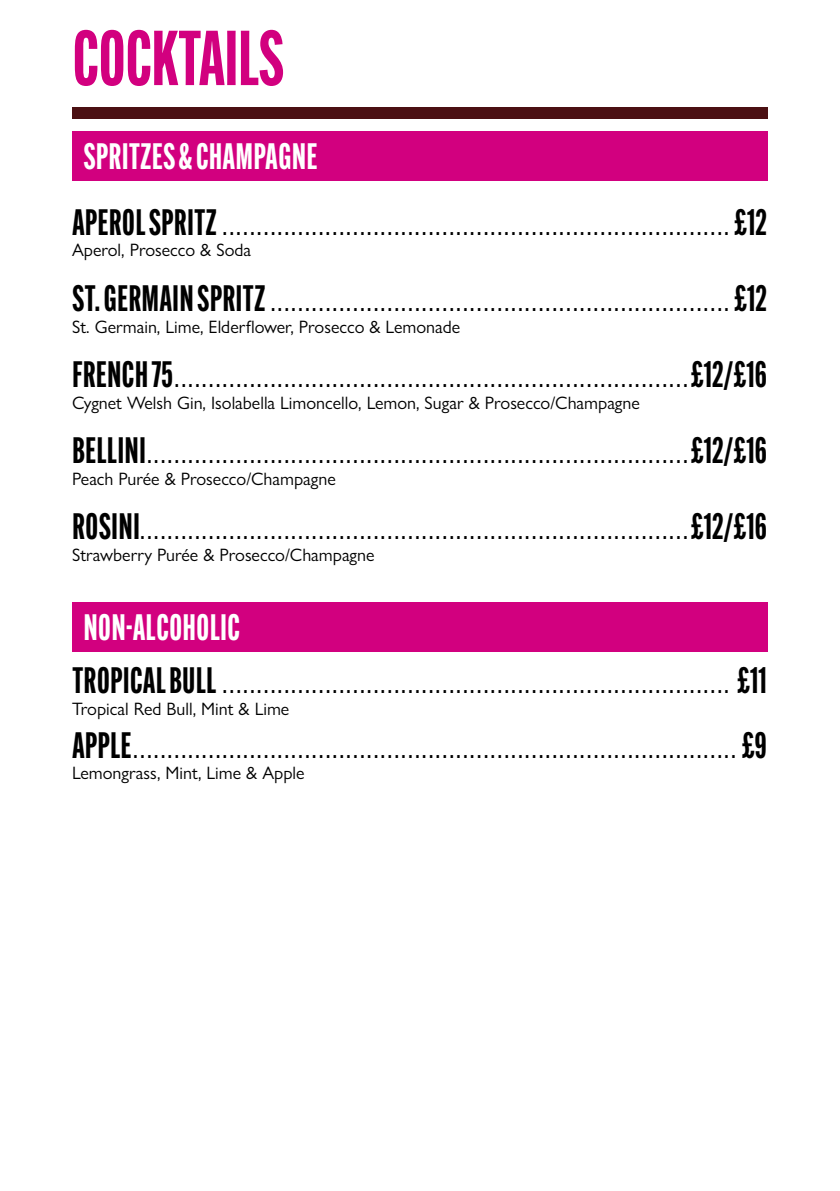
<style>
.page{position:relative;width:840px;height:1191px;background:#fff}
.page>*{position:absolute;margin:0;border:0;box-sizing:border-box;transform-origin:0 0}
.t1{font:700 76px "Alternate Gothic Comp ATF";color:#d2007f}
.t2{font:700 36px "Alternate Gothic Comp ATF";letter-spacing:.02em;color:#fff}
.t3{font:700 24px "Alternate Gothic Comp ATF";color:#000}
.t4{font:18px "Gill Sans Nova";color:#000}
.s1{font-size:36px}
</style>
<div class="page">
<div style="left:73px;top:107px;width:694px;height:12px;background:#4b1013"></div>
<div style="left:72px;top:131px;width:694px;height:50px;background:#d2007f"></div>
<div style="left:72px;top:602px;width:694px;height:50px;background:#d2007f"></div>
<h1 class="t1" style="left:73px;top:11px;width:212px">COCKTAILS</h1>
<h2 class="t2" style="left:84px;top:134px;width:235px">SPRITZES &amp; CHAMPAGNE</h2>
<p class="t3" style="left:72px;top:211px;width:695px"><span class="s1">APEROL SPRITZ</span> ..........................................................................<span class="s1">£12</span></p>
<p class="t4" style="left:72px;top:239px;width:180px">Aperol, Prosecco &amp; Soda</p>
<p class="t3" style="left:72px;top:287px;width:695px"><span class="s1">ST. GERMAIN SPRITZ</span>...................................................................<span class="s1">£12</span></p>
<p class="t4" style="left:72px;top:315px;width:389px">St. Germain, Lime, Elderflower, Prosecco &amp; Lemonade</p>
<p class="t3" style="left:72px;top:364px;width:695px"><span class="s1">FRENCH 75</span>...........................................................................<span class="s1">£12/£16</span></p>
<p class="t4" style="left:72px;top:391px;width:569px">Cygnet Welsh Gin, Isolabella Limoncello, Lemon, Sugar &amp; Prosecco/Champagne</p>
<p class="t3" style="left:72px;top:440px;width:695px"><span class="s1">BELLINI</span>...............................................................................<span class="s1">£12/£16</span></p>
<p class="t4" style="left:72px;top:468px;width:265px">Peach Purée &amp; Prosecco/Champagne</p>
<p class="t3" style="left:72px;top:516px;width:695px"><span class="s1">ROSINI</span>................................................................................<span class="s1">£12/£16</span></p>
<p class="t4" style="left:72px;top:544px;width:304px">Strawberry Purée &amp; Prosecco/Champagne</p>
<h2 class="t2" style="left:84px;top:605px;width:157px">NON-ALCOHOLIC</h2>
<p class="t3" style="left:72px;top:669px;width:695px"><span class="s1">TROPICAL BULL</span> .......................................................................... <span class="s1">£11</span></p>
<p class="t4" style="left:72px;top:697px;width:219px">Tropical Red Bull, Mint &amp; Lime</p>
<p class="t3" style="left:72px;top:734px;width:695px"><span class="s1">APPLE</span>........................................................................................ <span class="s1">£9</span></p>
<p class="t4" style="left:72px;top:762px;width:234px">Lemongrass, Mint, Lime &amp; Apple</p>
</div>
